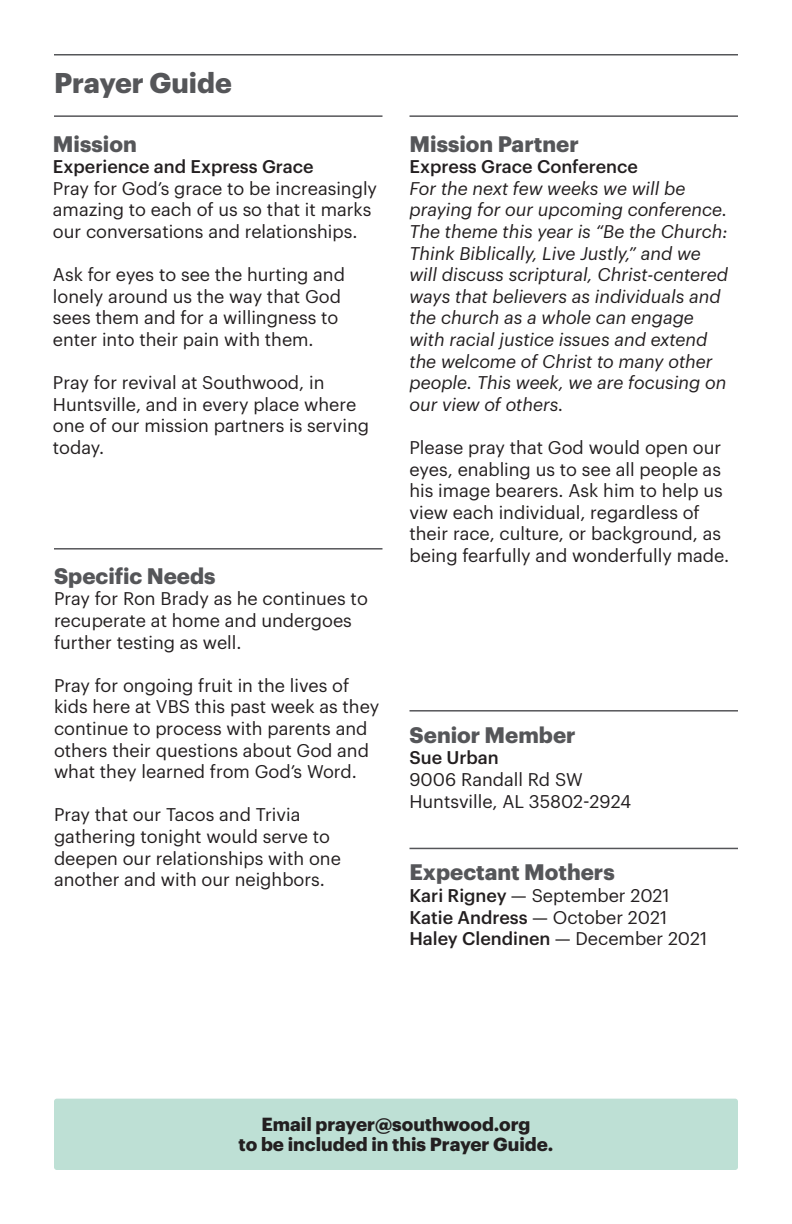
<style>
.page{position:relative;width:792px;height:1224px;background:#fff}
.page>*{position:absolute;margin:0;border:0;box-sizing:border-box;transform-origin:0 0}
.t1{font:700 28px "Graphik";color:#555659}
.t2{font:700 22px "Graphik";color:#555659}
.t3{font:700 18.6px "Graphik";color:#231f20}
.t4{font:18px/21.6px "Graphik";color:#231f20}
.t5{font:italic 18px/21.6px "Graphik";color:#231f20}
.t6{font:500 18px "Graphik";color:#231f20}
.s1{font-weight:500}
.s2{font-weight:400}
</style>
<div class="page">
<hr style="left:54px;top:54px;width:684px;height:2px;background:#555659">
<hr style="left:410px;top:115px;width:328px;height:2px;background:#555659">
<hr style="left:54px;top:548px;width:328px;height:2px;background:#555659">
<hr style="left:410px;top:710px;width:328px;height:2px;background:#555659">
<hr style="left:410px;top:848px;width:328px;height:1px;background:#555659">
<hr style="left:54px;top:115px;width:328px;height:2px;background:#555659">
<div style="left:54px;top:1099px;width:684px;height:71px;background:#bee0d5;border-radius:3px"></div>
<p class="t1" style="left:54px;top:61px;width:179px">Prayer Guide</p>
<p class="t2" style="left:53px;top:127px;width:85px">Mission</p>
<p class="t6" style="left:53px;top:153px;width:262px">Experience and Express Grace</p>
<p class="t4" style="left:53px;top:176px;width:326px">Pray for God’s grace to be increasingly amazing to each of us so that it marks our conversations and relationships.</p>
<p class="t4" style="left:53px;top:262px;width:294px">Ask for eyes to see the hurting and lonely around us the way that God sees them and for a willingness to enter into their pain with them.</p>
<p class="t4" style="left:53px;top:370px;width:318px">Pray for revival at Southwood, in<br>Huntsville, and in every place where one of our mission partners is serving today.</p>
<p class="t2" style="left:54px;top:559px;width:163px">Specific Needs</p>
<p class="t4" style="left:54px;top:586px;width:315px">Pray for Ron Brady as he continues to recuperate at home and undergoes further testing as well.</p>
<p class="t4" style="left:54px;top:673px;width:327px">Pray for ongoing fruit in the lives of kids here at VBS this past week as they continue to process with parents and others their questions about God and what they learned from God’s Word.</p>
<p class="t4" style="left:54px;top:802px;width:288px">Pray that our Tacos and Trivia gathering tonight would serve to deepen our relationships with one another and with our neighbors.</p>
<p class="t2" style="left:410px;top:127px;width:171px">Mission Partner</p>
<p class="t6" style="left:410px;top:153px;width:230px">Express Grace Conference</p>
<p class="t5" style="left:410px;top:176px;width:320px">For the next few weeks we will be praying for our upcoming conference.<br>The theme this year is “Be the Church:<br>Think Biblically, Live Justly,” and we will discuss scriptural, Christ-centered ways that believers as individuals and the church as a whole can engage with racial justice issues and extend the welcome of Christ to many other people. This week, we are focusing on our view of others.</p>
<p class="t4" style="left:410px;top:435px;width:321px">Please pray that God would open our eyes, enabling us to see all people as his image bearers. Ask him to help us view each individual, regardless of their race, culture, or background, as being fearfully and wonderfully made.</p>
<p class="t2" style="left:410px;top:718px;width:168px">Senior Member</p>
<p class="t6" style="left:410px;top:744px;width:91px">Sue Urban</p>
<p class="t4" style="left:410px;top:767px;width:175px">9006 Randall Rd SW</p>
<p class="t4" style="left:410px;top:789px;width:223px">Huntsville, AL 35802-2924</p>
<p class="t2" style="left:410px;top:855px;width:207px">Expectant Mothers</p>
<p class="t4" style="left:410px;top:883px;width:262px"><span class="s1">Kari Rigney</span> — September 2021</p>
<p class="t6" style="left:410px;top:903px;width:259px">Katie Andress <span class="s2">— October 2021</span></p>
<p class="t6" style="left:410px;top:925px;width:299px">Haley Clendinen <span class="s2">— December 2021</span></p>
<p class="t3" style="left:261px;top:1110px;width:271px">Email prayer@southwood.org</p>
<p class="t3" style="left:239px;top:1130px;width:316px">to be included in this Prayer Guide.</p>
</div>
